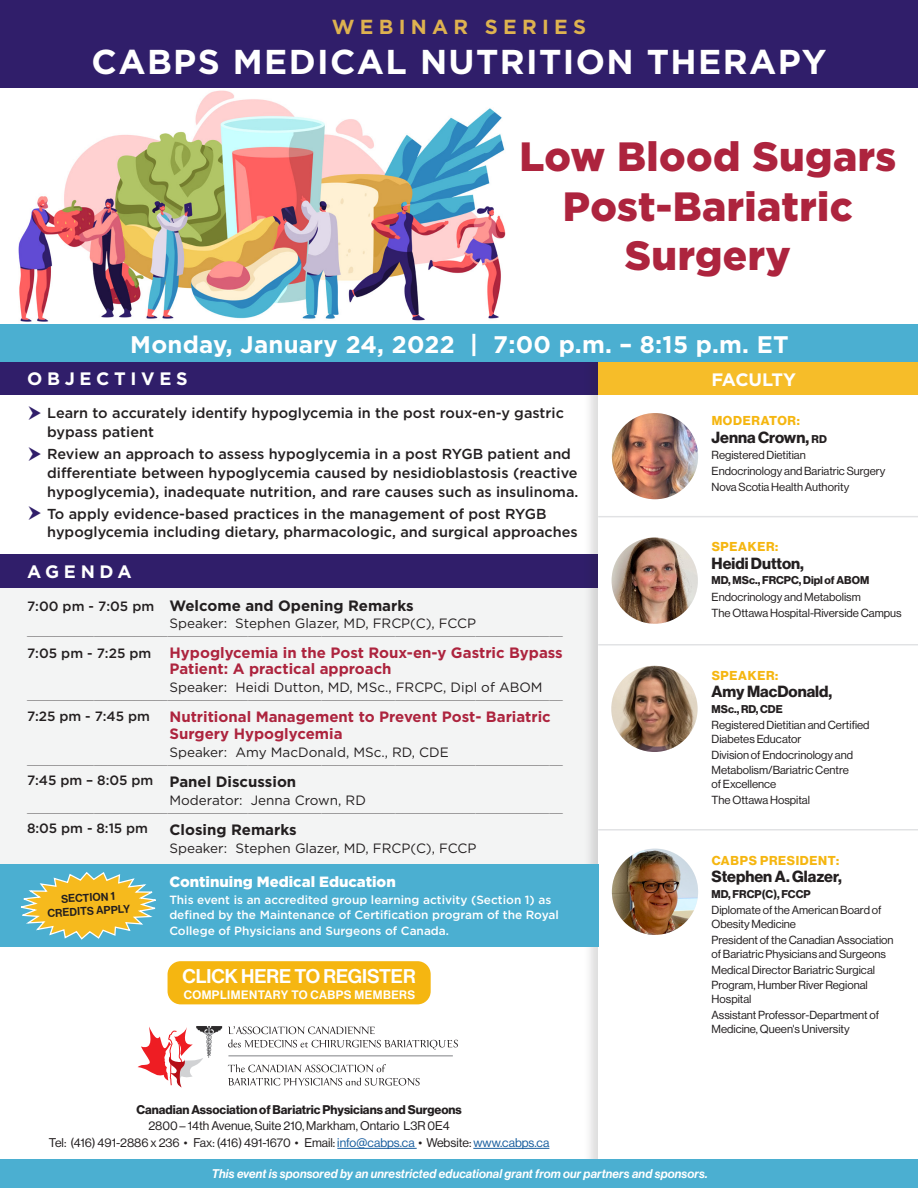
<style>
.page{position:relative;width:918px;height:1188px;background:#fff}
.page>*{position:absolute;margin:0;border:0;box-sizing:border-box;transform-origin:0 0}
.t1{font:900 40.8px/49.5px "Gotham";letter-spacing:.01em;color:#ad243e;text-align:center}
.t2{font:700 34.5px "Gotham";letter-spacing:.04em;color:#fff}
.t3{font:700 24px "Gotham";letter-spacing:.01em;color:#fff}
.t4{font:700 20.4px "Gotham";letter-spacing:.26em;color:#deb250}
.t5{font:19.5px "N Haas Grotesk DS Pro 65 Md";color:#fff}
.t6{font:700 18px "Gotham";letter-spacing:.26em;color:#fff}
.t7{font:700 18px "Gotham";letter-spacing:-.025em;color:#fff}
.t8{font:15.9px "N Haas Grotesk DS Pro 75 Bd";color:#231f20}
.t9{font:700 15px/16.5px "Gotham";color:#ad243e}
.t10{font:700 15px "Gotham";color:#231f20}
.t11{font:900 14.85px "Gotham";color:#fff}
.t12{font:500 14.4px/18.8px "Gotham";color:#231f20}
.t13{font:13.5px "N Haas Grotesk DS Pro 25 Th";color:#231f20}
.t14{font:13.5px "Gotham";color:#231f20}
.t15{font:500 13.5px "Gotham";letter-spacing:-.005em;color:#231f20}
.t16{font:12.6px "N Haas Grotesk DS Pro 75 Bd";letter-spacing:.055em;color:#f5b611}
.t17{font:12.3px "N Haas Grotesk DS Pro 55 Rg";color:#231f20}
.t18{font:12.3px "N Haas Grotesk DS Pro 66 Md It";letter-spacing:.01em;color:#fff}
.t19{font:12.3px "N Haas Grotesk DS Pro 75 Bd";color:#231f20}
.t20{font:12px "N Haas Grotesk DS Pro 65 Md";letter-spacing:.04em;color:#fff}
.t21{font:500 11.85px/15.3px "Gotham";color:#fff}
.t22{font:11.4px/14.2px "N Haas Grotesk DS Pro 55 Rg";color:#231f20}
.t23{font:11.1px "N Haas Grotesk DS Pro 75 Bd";color:#231f20}
.t24{font:11.1px "N Haas Grotesk DS Pro 65 Md";color:#231f20}
.s1{font-weight:500;font-size:13.5px}
.s2{font-weight:500;font-size:13.5px;color:#231f20}
.s3{color:#175d9e}
.s4{font-size:11.1px}
</style>
<div class="page">
<div style="left:0;top:564px;width:655px;height:309px;background:#f3f4f4"></div>
<div style="left:0;top:361px;width:598px;height:33px;background:#301e6a"></div>
<div style="left:0;top:554px;width:598px;height:33px;background:#301e6a"></div>
<div style="left:583px;top:353px;width:335px;height:835px;background:#231f20;opacity:.15"></div>
<div style="left:598px;top:361px;width:320px;height:827px;background:#fff"></div>
<hr style="left:337px;top:1148px;width:80px;height:1px;background:#175d9e">
<hr style="left:473px;top:1148px;width:76px;height:1px;background:#175d9e">
<div style="left:598px;top:361px;width:320px;height:33px;background:#f6bd29"></div>
<hr style="left:598px;top:829px;width:320px;height:2px;background:#e1e2e4">
<hr style="left:598px;top:516px;width:320px;height:1px;background:#e1e2e4">
<hr style="left:598px;top:644px;width:320px;height:2px;background:#e1e2e4">
<svg style="left:228px;top:1064px;width:158px;height:8px"></svg>
<svg style="left:228px;top:1078px;width:192px;height:8px"></svg>
<svg style="left:228px;top:1026px;width:230px;height:24px"></svg>
<hr style="left:228px;top:1056px;width:225px;height:1px;background:#808285">
<img style="left:204px;top:1026px;width:18px;height:32px">
<svg style="left:138px;top:1026px;width:66px;height:62px"></svg>
<img style="left:612px;top:849px;width:86px;height:86px;border-radius:43px">
<div style="left:168px;top:961px;width:263px;height:43px;background:#f5b611;border-radius:13px"></div>
<div style="left:0;top:865px;width:598px;height:82px;background:#4bafd1"></div>
<svg style="left:21px;top:872px;width:135px;height:68px"></svg>
<div style="left:0;top:0;width:918px;height:97px;background:#301e6a"></div>
<div style="left:0;top:89px;width:918px;height:272px;background:#fff"></div>
<img style="left:18px;top:90px;width:488px;height:232px">
<div style="left:0;top:324px;width:918px;height:38px;background:#4bafd1"></div>
<img style="left:612px;top:413px;width:86px;height:86px;border-radius:43px">
<img style="left:612px;top:538px;width:86px;height:86px;border-radius:43px">
<img style="left:611px;top:666px;width:87px;height:86px;border-radius:43px">
<div style="left:0;top:1160px;width:918px;height:28px;background:#4bafd1"></div>
<p class="t4" style="left:332px;top:13px;width:256px">WEBINAR SERIES</p>
<p class="t2" style="left:92px;top:39px;width:736px">CABPS MEDICAL NUTRITION THERAPY</p>
<p class="t1" style="left:519px;top:132px;width:378px">Low Blood Sugars<br>Post-Bariatric</p>
<p class="t1" style="left:625px;top:231px;width:167px">Surgery</p>
<p class="t3" style="left:130px;top:328px;width:660px">Monday, January 24, 2022 | 7:00 p.m. – 8:15 p.m. ET</p>
<p class="t6" style="left:27px;top:367px;width:162px">OBJECTIVES</p>
<p class="t12" style="left:47px;top:404px;width:518px">Learn to accurately identify hypoglycemia in the post roux-en-y gastric bypass patient</p>
<p class="t12" style="left:47px;top:444px;width:533px">Review an approach to assess hypoglycemia in a post RYGB patient and differentiate between hypoglycemia caused by nesidioblastosis (reactive hypoglycemia), inadequate nutrition, and rare causes such as insulinoma.</p>
<p class="t12" style="left:47px;top:504px;width:532px">To apply evidence-based practices in the management of post RYGB hypoglycemia including dietary, pharmacologic, and surgical approaches</p>
<p class="t6" style="left:27px;top:560px;width:106px">AGENDA</p>
<p class="t10" style="left:27px;top:596px;width:388px"><span class="s1">7:00 pm - 7:05 pm</span> Welcome and Opening Remarks</p>
<p class="t14" style="left:170px;top:614px;width:308px">Speaker: Stephen Glazer, MD, FRCP(C), FCCP</p>
<p class="t13" style="left:27px;top:627px;width:537px">––––––––––––––––––––––––––––––––––––––––––––––––––––––––––––––––––––––––––––––––</p>
<p class="t9" style="left:170px;top:644px;width:395px;text-indent:-142px"><span class="s2">7:05 pm - 7:25 pm</span> Hypoglycemia in the Post Roux-en-y Gastric Bypass<br>Patient: A practical approach</p>
<p class="t14" style="left:170px;top:679px;width:375px">Speaker: Heidi Dutton, MD, MSc., FRCPC, Dipl of ABOM</p>
<p class="t13" style="left:27px;top:692px;width:537px">––––––––––––––––––––––––––––––––––––––––––––––––––––––––––––––––––––––––––––––––</p>
<p class="t15" style="left:27px;top:707px;width:124px">7:25 pm - 7:45 pm</p>
<p class="t9" style="left:170px;top:708px;width:383px">Nutritional Management to Prevent Post- Bariatric<br>Surgery Hypoglycemia</p>
<p class="t14" style="left:170px;top:743px;width:281px">Speaker: Amy MacDonald, MSc., RD, CDE</p>
<p class="t13" style="left:27px;top:756px;width:537px">––––––––––––––––––––––––––––––––––––––––––––––––––––––––––––––––––––––––––––––––</p>
<p class="t10" style="left:27px;top:771px;width:271px"><span class="s1">7:45 pm – 8:05 pm</span> Panel Discussion</p>
<p class="t14" style="left:170px;top:791px;width:198px">Moderator: Jenna Crown, RD</p>
<p class="t13" style="left:27px;top:805px;width:537px">––––––––––––––––––––––––––––––––––––––––––––––––––––––––––––––––––––––––––––––––</p>
<p class="t15" style="left:27px;top:820px;width:123px">8:05 pm - 8:15 pm</p>
<p class="t10" style="left:170px;top:820px;width:129px">Closing Remarks</p>
<p class="t14" style="left:170px;top:840px;width:308px">Speaker: Stephen Glazer, MD, FRCP(C), FCCP</p>
<p class="t24" style="left:61px;top:892px;width:55px;rotate:-3deg">SECTION 1</p>
<p class="t24" style="left:47px;top:907px;width:84px;rotate:-3deg">CREDITS APPLY</p>
<p class="t11" style="left:169px;top:871px;width:228px">Continuing Medical Education</p>
<p class="t21" style="left:169px;top:892px;width:391px">This event is an accredited group learning activity (Section 1) as defined by the Maintenance of Certification program of the Royal<br>College of Physicians and Surgeons of Canada.</p>
<p class="t5" style="left:182px;top:965px;width:235px">CLICK HERE TO REGISTER</p>
<p class="t20" style="left:184px;top:987px;width:233px">COMPLIMENTARY TO CABPS MEMBERS</p>
<p class="t19" style="left:136px;top:1103px;width:327px">Canadian Association of Bariatric Physicians and Surgeons</p>
<p class="t17" style="left:148px;top:1119px;width:303px">2800 – 14th Avenue, Suite 210, Markham, Ontario L3R 0E4</p>
<p class="t17" style="left:49px;top:1135px;width:502px">Tel: (416) 491-2886 x 236 • Fax: (416) 491-1670 • Email: <span class="s3">info@cabps.ca</span> • Website: <span class="s3">www.cabps.ca</span></p>
<p class="t7" style="left:712px;top:368px;width:86px">FACULTY</p>
<p class="t16" style="left:712px;top:413px;width:90px">MODERATOR:</p>
<p class="t8" style="left:712px;top:428px;width:117px">Jenna Crown, <span class="s4">RD</span></p>
<p class="t22" style="left:712px;top:448px;width:96px">Registered Dietitian</p>
<p class="t22" style="left:712px;top:464px;width:175px">Endocrinology and Bariatric Surgery</p>
<p class="t22" style="left:712px;top:480px;width:139px">Nova Scotia Health Authority</p>
<p class="t16" style="left:712px;top:540px;width:68px">SPEAKER:</p>
<p class="t8" style="left:712px;top:554px;width:94px">Heidi Dutton,</p>
<p class="t23" style="left:712px;top:574px;width:159px">MD, MSc., FRCPC, Dipl of ABOM</p>
<p class="t22" style="left:712px;top:590px;width:151px">Endocrinology and Metabolism</p>
<p class="t22" style="left:712px;top:606px;width:192px">The Ottawa Hospital-Riverside Campus</p>
<p class="t16" style="left:712px;top:668px;width:68px">SPEAKER:</p>
<p class="t8" style="left:712px;top:682px;width:122px">Amy MacDonald,</p>
<p class="t23" style="left:712px;top:702px;width:73px">MSc., RD, CDE</p>
<p class="t22" style="left:712px;top:718px;width:160px">Registered Dietitian and Certified<br>Diabetes Educator</p>
<p class="t22" style="left:712px;top:748px;width:143px">Division of Endocrinology and<br>Metabolism/Bariatric Centre of Excellence</p>
<p class="t22" style="left:712px;top:793px;width:100px">The Ottawa Hospital</p>
<p class="t16" style="left:712px;top:853px;width:129px">CABPS PRESIDENT:</p>
<p class="t8" style="left:712px;top:867px;width:132px">Stephen A. Glazer,</p>
<p class="t23" style="left:712px;top:887px;width:101px">MD, FRCP(C), FCCP</p>
<p class="t22" style="left:712px;top:903px;width:171px">Diplomate of the American Board of<br>Obesity Medicine</p>
<p class="t22" style="left:712px;top:933px;width:184px">President of the Canadian Association of Bariatric Physicians and Surgeons</p>
<p class="t22" style="left:712px;top:963px;width:165px">Medical Director Bariatric Surgical<br>Program, Humber River Regional<br>Hospital</p>
<p class="t22" style="left:712px;top:1008px;width:169px">Assistant Professor-Department of<br>Medicine, Queen's University</p>
<p class="t18" style="left:212px;top:1167px;width:497px">This event is sponsored by an unrestricted educational grant from our partners and sponsors.</p>
</div>
